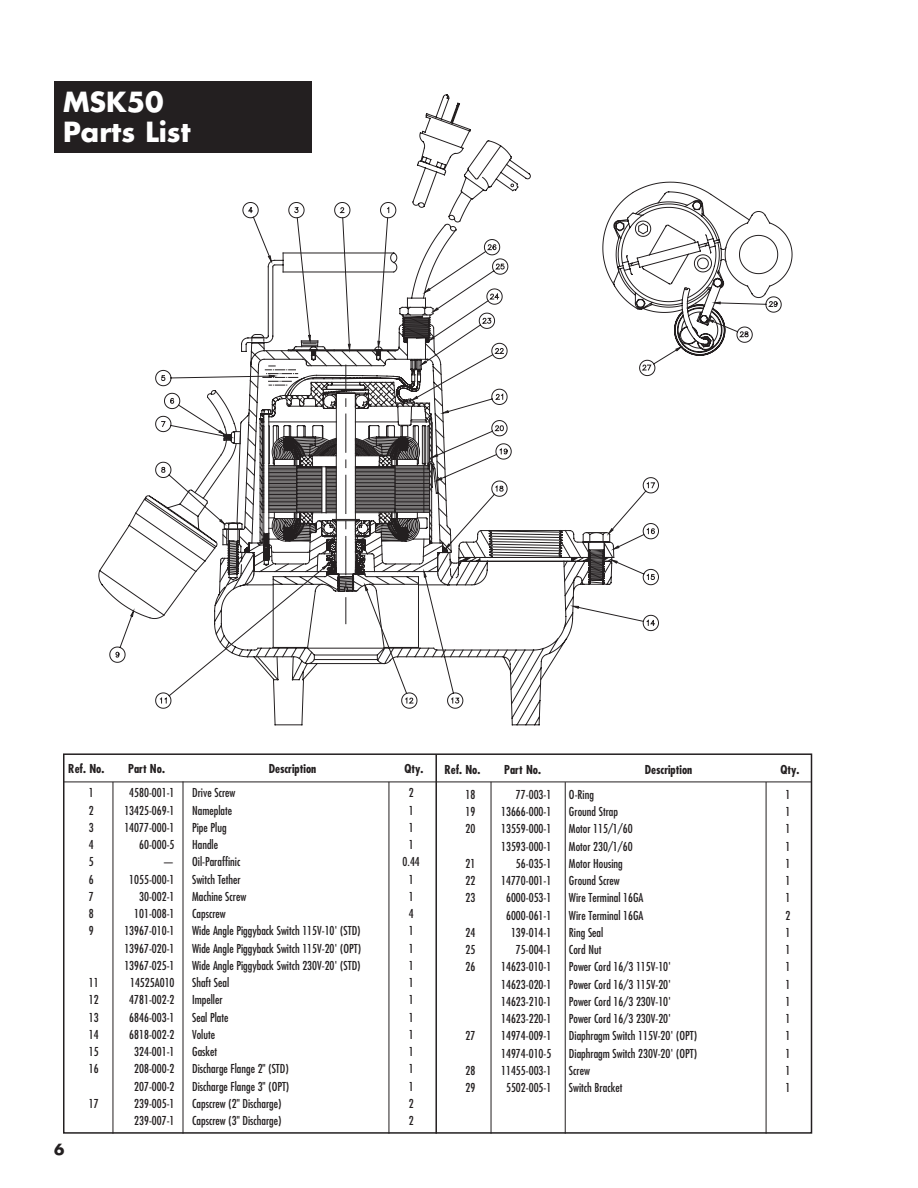
<style>
.page{position:relative;width:918px;height:1188px;background:#fff}
.page>*{position:absolute;margin:0;border:0;box-sizing:border-box;transform-origin:0 0}
.t1{font:700 27px/30px "Futura Std";color:#fff}
.t2{font:700 15px "Futura Std";color:#231f20}
.t3{font:condensed 12px "Futura Std";color:#231f20}
.t4{font:700 condensed 12px "Futura Std";color:#231f20}
</style>
<div class="page">
<svg style="left:178px;top:664px;width:373px;height:61px"></svg>
<svg style="left:417px;top:95px;width:260px;height:87px"></svg>
<svg style="left:131px;top:182px;width:662px;height:482px"></svg>
<div style="left:54px;top:81px;width:258px;height:72px;background:#231f20"></div>
<div style="left:63px;top:753px;width:749px;height:381px;border:2px solid #231f20"></div>
<hr style="left:63px;top:782px;width:749px;height:1px;background:#231f20">
<hr style="left:113px;top:782px;width:1px;height:352px;background:#231f20">
<hr style="left:389px;top:782px;width:1px;height:352px;background:#231f20">
<hr style="left:183px;top:781px;width:1px;height:353px;background:#231f20">
<hr style="left:435px;top:754px;width:2px;height:380px;background:#231f20">
<hr style="left:491px;top:782px;width:1px;height:352px;background:#231f20">
<hr style="left:565px;top:782px;width:1px;height:352px;background:#231f20">
<hr style="left:766px;top:782px;width:1px;height:352px;background:#231f20">
<h1 class="t1" style="left:63px;top:87px;width:129px">MSK50<br>Parts List</h1>
<p class="t4" style="left:68px;top:762px;width:38px">Ref. No.</p>
<p class="t4" style="left:128px;top:762px;width:38px">Part No.</p>
<p class="t4" style="left:269px;top:762px;width:49px">Description</p>
<p class="t4" style="left:404px;top:762px;width:21px">Qty.</p>
<p class="t3" style="left:89px;top:786px;width:6px">1</p>
<p class="t3" style="left:129px;top:786px;width:47px">4580-001-1</p>
<p class="t3" style="left:192px;top:786px;width:45px">Drive Screw</p>
<p class="t3" style="left:409px;top:786px;width:6px">2</p>
<p class="t3" style="left:89px;top:803px;width:6px">2</p>
<p class="t3" style="left:124px;top:803px;width:52px">13425-069-1</p>
<p class="t3" style="left:192px;top:803px;width:41px">Nameplate</p>
<p class="t3" style="left:409px;top:803px;width:6px">1</p>
<p class="t3" style="left:89px;top:820px;width:6px">3</p>
<p class="t3" style="left:124px;top:820px;width:52px">14077-000-1</p>
<p class="t3" style="left:192px;top:820px;width:36px">Pipe Plug</p>
<p class="t3" style="left:409px;top:820px;width:6px">1</p>
<p class="t3" style="left:89px;top:837px;width:6px">4</p>
<p class="t3" style="left:139px;top:837px;width:37px">60-000-5</p>
<p class="t3" style="left:192px;top:837px;width:27px">Handle</p>
<p class="t3" style="left:409px;top:837px;width:6px">1</p>
<p class="t3" style="left:89px;top:855px;width:6px">5</p>
<p class="t3" style="left:163px;top:855px;width:79px">— Oil-Paraffinic</p>
<p class="t3" style="left:403px;top:855px;width:19px">0.44</p>
<p class="t3" style="left:89px;top:872px;width:6px">6</p>
<p class="t3" style="left:129px;top:872px;width:47px">1055-000-1</p>
<p class="t3" style="left:192px;top:872px;width:50px">Switch Tether</p>
<p class="t3" style="left:409px;top:872px;width:6px">1</p>
<p class="t3" style="left:89px;top:889px;width:6px">7</p>
<p class="t3" style="left:139px;top:889px;width:37px">30-002-1</p>
<p class="t3" style="left:192px;top:889px;width:56px">Machine Screw</p>
<p class="t3" style="left:409px;top:889px;width:6px">1</p>
<p class="t3" style="left:89px;top:906px;width:6px">8</p>
<p class="t3" style="left:134px;top:906px;width:42px">101-008-1</p>
<p class="t3" style="left:192px;top:906px;width:35px">Capscrew</p>
<p class="t3" style="left:409px;top:906px;width:6px">4</p>
<p class="t3" style="left:89px;top:924px;width:6px">9</p>
<p class="t3" style="left:124px;top:924px;width:52px">13967-010-1</p>
<p class="t3" style="left:192px;top:924px;width:170px">Wide Angle Piggyback Switch 115V-10' (STD)</p>
<p class="t3" style="left:409px;top:924px;width:6px">1</p>
<p class="t3" style="left:124px;top:941px;width:52px">13967-020-1</p>
<p class="t3" style="left:192px;top:941px;width:171px">Wide Angle Piggyback Switch 115V-20' (OPT)</p>
<p class="t3" style="left:409px;top:941px;width:6px">1</p>
<p class="t3" style="left:124px;top:958px;width:52px">13967-025-1</p>
<p class="t3" style="left:192px;top:958px;width:170px">Wide Angle Piggyback Switch 230V-20' (STD)</p>
<p class="t3" style="left:409px;top:958px;width:6px">1</p>
<p class="t3" style="left:89px;top:975px;width:11px">11</p>
<p class="t3" style="left:130px;top:975px;width:46px">14525A010</p>
<p class="t3" style="left:192px;top:975px;width:39px">Shaft Seal</p>
<p class="t3" style="left:409px;top:975px;width:6px">1</p>
<p class="t3" style="left:89px;top:993px;width:11px">12</p>
<p class="t3" style="left:129px;top:993px;width:47px">4781-002-2</p>
<p class="t3" style="left:192px;top:993px;width:32px">Impeller</p>
<p class="t3" style="left:409px;top:993px;width:6px">1</p>
<p class="t3" style="left:89px;top:1010px;width:11px">13</p>
<p class="t3" style="left:129px;top:1010px;width:47px">6846-003-1</p>
<p class="t3" style="left:192px;top:1010px;width:38px">Seal Plate</p>
<p class="t3" style="left:409px;top:1010px;width:6px">1</p>
<p class="t3" style="left:89px;top:1027px;width:11px">14</p>
<p class="t3" style="left:129px;top:1027px;width:47px">6818-002-2</p>
<p class="t3" style="left:192px;top:1027px;width:24px">Volute</p>
<p class="t3" style="left:409px;top:1027px;width:6px">1</p>
<p class="t3" style="left:89px;top:1044px;width:11px">15</p>
<p class="t3" style="left:134px;top:1044px;width:42px">324-001-1</p>
<p class="t3" style="left:192px;top:1044px;width:27px">Gasket</p>
<p class="t3" style="left:409px;top:1044px;width:6px">1</p>
<p class="t3" style="left:89px;top:1062px;width:11px">16</p>
<p class="t3" style="left:134px;top:1062px;width:42px">208-000-2</p>
<p class="t3" style="left:192px;top:1062px;width:98px">Discharge Flange 2" (STD)</p>
<p class="t3" style="left:409px;top:1062px;width:6px">1</p>
<p class="t3" style="left:134px;top:1079px;width:42px">207-000-2</p>
<p class="t3" style="left:192px;top:1079px;width:99px">Discharge Flange 3" (OPT)</p>
<p class="t3" style="left:409px;top:1079px;width:6px">1</p>
<p class="t3" style="left:89px;top:1096px;width:11px">17</p>
<p class="t3" style="left:134px;top:1096px;width:42px">239-005-1</p>
<p class="t3" style="left:192px;top:1096px;width:91px">Capscrew (2" Discharge)</p>
<p class="t3" style="left:409px;top:1096px;width:6px">2</p>
<p class="t3" style="left:134px;top:1113px;width:42px">239-007-1</p>
<p class="t3" style="left:192px;top:1113px;width:91px">Capscrew (3" Discharge)</p>
<p class="t3" style="left:409px;top:1113px;width:6px">2</p>
<p class="t2" style="left:54px;top:1140px;width:12px">6</p>
<p class="t4" style="left:444px;top:762px;width:38px">Ref. No.</p>
<p class="t4" style="left:504px;top:762px;width:38px">Part No.</p>
<p class="t4" style="left:645px;top:762px;width:49px">Description</p>
<p class="t4" style="left:781px;top:762px;width:21px">Qty.</p>
<p class="t3" style="left:466px;top:787px;width:11px">18</p>
<p class="t3" style="left:516px;top:787px;width:37px">77-003-1</p>
<p class="t3" style="left:569px;top:787px;width:27px">O-Ring</p>
<p class="t3" style="left:786px;top:787px;width:6px">1</p>
<p class="t3" style="left:466px;top:804px;width:11px">19</p>
<p class="t3" style="left:501px;top:804px;width:52px">13666-000-1</p>
<p class="t3" style="left:569px;top:804px;width:51px">Ground Strap</p>
<p class="t3" style="left:786px;top:804px;width:6px">1</p>
<p class="t3" style="left:466px;top:822px;width:11px">20</p>
<p class="t3" style="left:501px;top:822px;width:52px">13559-000-1</p>
<p class="t3" style="left:569px;top:822px;width:65px">Motor 115/1/60</p>
<p class="t3" style="left:786px;top:822px;width:6px">1</p>
<p class="t3" style="left:501px;top:839px;width:52px">13593-000-1</p>
<p class="t3" style="left:569px;top:839px;width:65px">Motor 230/1/60</p>
<p class="t3" style="left:786px;top:839px;width:6px">1</p>
<p class="t3" style="left:466px;top:856px;width:11px">21</p>
<p class="t3" style="left:516px;top:856px;width:37px">56-035-1</p>
<p class="t3" style="left:569px;top:856px;width:55px">Motor Housing</p>
<p class="t3" style="left:786px;top:856px;width:6px">1</p>
<p class="t3" style="left:466px;top:873px;width:11px">22</p>
<p class="t3" style="left:501px;top:873px;width:52px">14770-001-1</p>
<p class="t3" style="left:569px;top:873px;width:52px">Ground Screw</p>
<p class="t3" style="left:786px;top:873px;width:6px">1</p>
<p class="t3" style="left:466px;top:891px;width:11px">23</p>
<p class="t3" style="left:506px;top:891px;width:47px">6000-053-1</p>
<p class="t3" style="left:569px;top:891px;width:76px">Wire Terminal 16GA</p>
<p class="t3" style="left:786px;top:891px;width:6px">1</p>
<p class="t3" style="left:506px;top:908px;width:47px">6000-061-1</p>
<p class="t3" style="left:569px;top:908px;width:76px">Wire Terminal 16GA</p>
<p class="t3" style="left:786px;top:908px;width:6px">2</p>
<p class="t3" style="left:466px;top:925px;width:11px">24</p>
<p class="t3" style="left:511px;top:925px;width:42px">139-014-1</p>
<p class="t3" style="left:569px;top:925px;width:36px">Ring Seal</p>
<p class="t3" style="left:786px;top:925px;width:6px">1</p>
<p class="t3" style="left:466px;top:942px;width:11px">25</p>
<p class="t3" style="left:516px;top:942px;width:37px">75-004-1</p>
<p class="t3" style="left:569px;top:942px;width:34px">Cord Nut</p>
<p class="t3" style="left:786px;top:942px;width:6px">1</p>
<p class="t3" style="left:466px;top:960px;width:11px">26</p>
<p class="t3" style="left:501px;top:960px;width:52px">14623-010-1</p>
<p class="t3" style="left:569px;top:960px;width:104px">Power Cord 16/3 115V-10'</p>
<p class="t3" style="left:786px;top:960px;width:6px">1</p>
<p class="t3" style="left:501px;top:977px;width:52px">14623-020-1</p>
<p class="t3" style="left:569px;top:977px;width:104px">Power Cord 16/3 115V-20'</p>
<p class="t3" style="left:786px;top:977px;width:6px">1</p>
<p class="t3" style="left:501px;top:994px;width:52px">14623-210-1</p>
<p class="t3" style="left:569px;top:994px;width:104px">Power Cord 16/3 230V-10'</p>
<p class="t3" style="left:786px;top:994px;width:6px">1</p>
<p class="t3" style="left:501px;top:1011px;width:52px">14623-220-1</p>
<p class="t3" style="left:569px;top:1011px;width:104px">Power Cord 16/3 230V-20'</p>
<p class="t3" style="left:786px;top:1011px;width:6px">1</p>
<p class="t3" style="left:466px;top:1029px;width:11px">27</p>
<p class="t3" style="left:501px;top:1029px;width:52px">14974-009-1</p>
<p class="t3" style="left:569px;top:1029px;width:130px">Diaphragm Switch 115V-20' (OPT)</p>
<p class="t3" style="left:786px;top:1029px;width:6px">1</p>
<p class="t3" style="left:501px;top:1046px;width:52px">14974-010-5</p>
<p class="t3" style="left:569px;top:1046px;width:130px">Diaphragm Switch 230V-20' (OPT)</p>
<p class="t3" style="left:786px;top:1046px;width:6px">1</p>
<p class="t3" style="left:466px;top:1063px;width:11px">28</p>
<p class="t3" style="left:501px;top:1063px;width:52px">11455-003-1</p>
<p class="t3" style="left:569px;top:1063px;width:22px">Screw</p>
<p class="t3" style="left:786px;top:1063px;width:6px">1</p>
<p class="t3" style="left:466px;top:1080px;width:11px">29</p>
<p class="t3" style="left:506px;top:1080px;width:47px">5502-005-1</p>
<p class="t3" style="left:569px;top:1080px;width:55px">Switch Bracket</p>
<p class="t3" style="left:786px;top:1080px;width:6px">1</p>
</div>
